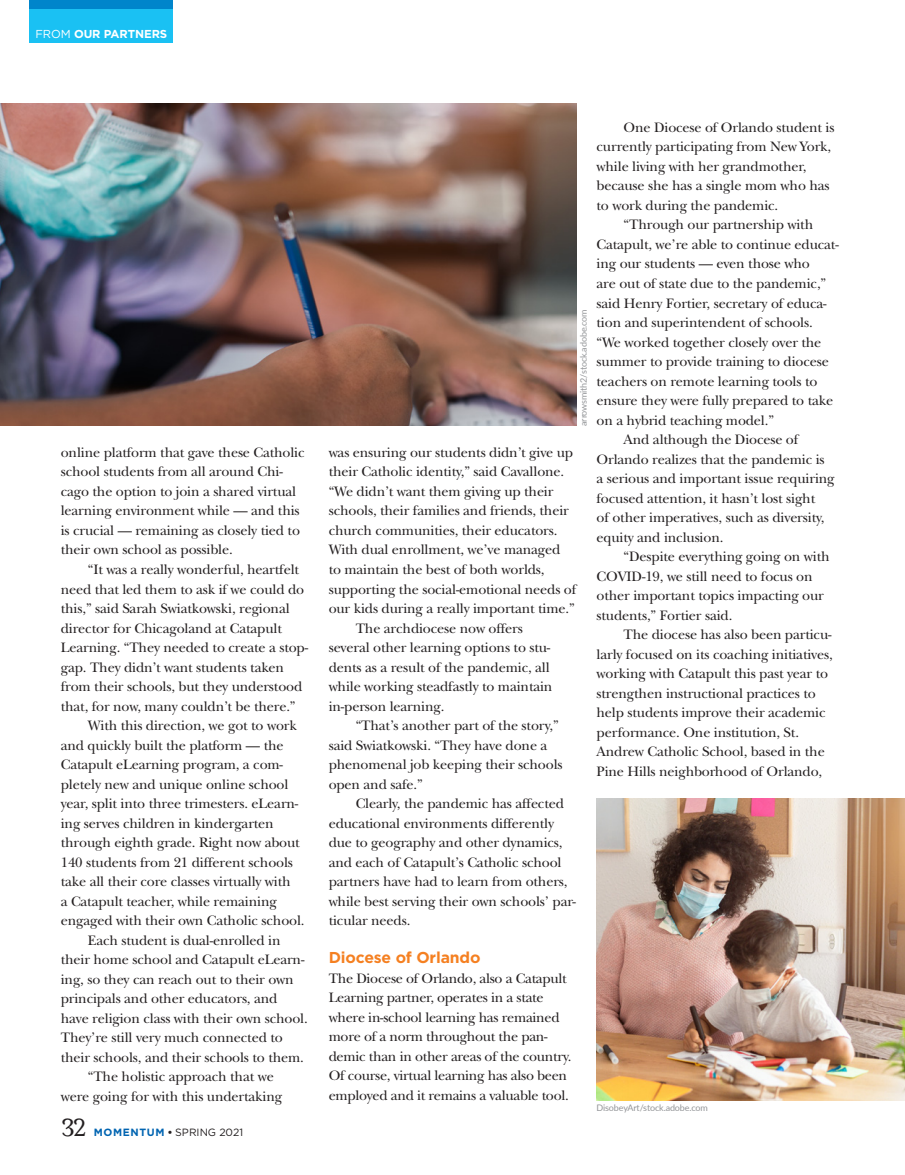
<style>
.page{position:relative;width:905px;height:1175px;background:#fff}
.page>*{position:absolute;margin:0;border:0;box-sizing:border-box;transform-origin:0 0}
.t1{font:28.5px "Mrs Eaves Small Caps OT";color:#231f20}
.Feature_subs{font:700 15.75px "Gotham";letter-spacing:-.01em;color:#f58021}
.Body{font:14.25px/19.5px "New Baskerville";letter-spacing:-.01em;color:#231f20}
.Body_no_indent{font:14.25px/19.5px "New Baskerville";letter-spacing:-.02em;color:#231f20}
.t2{font:700 11.55px "Gotham";letter-spacing:-.01em;color:#fff}
.t3{font:10.5px "Gotham";color:#231f20}
.Credit{font:9px "Lato";letter-spacing:-.015em;color:#939598}
.s1{font-weight:400}
.s2{font-weight:700;color:#0164b1}
.s3{font-weight:700}
</style>
<div class="page">
<img style="left:0;top:104px;width:576px;height:322px">
<img style="left:596px;top:798px;width:308px;height:302px">
<div style="left:30px;top:0;width:143px;height:42px;background:#1ac1f3"></div>
<div style="left:30px;top:0;width:143px;height:8px;background:#0085cb"></div>
<p class="t2" style="left:35px;top:26px;width:133px"><span class="s1">FROM</span> OUR PARTNERS</p>
<p class="Body" style="left:61px;top:442px;width:245px">online platform that gave these Catholic school students from all around Chi&shy;cago the option to join a shared virtual learning environment while — and this is crucial — remaining as closely tied to their own school as possible.</p>
<p class="Body" style="left:61px;top:559px;width:249px;text-indent:27px">“It was a really wonderful, heartfelt need that led them to ask if we could do this,” said Sarah Swiatkowski, regional director for Chicagoland at Catapult Learning. “They needed to create a stop&shy;gap. They didn’t want students taken from their schools, but they understood that, for now, many couldn’t be there.”</p>
<p class="Body" style="left:61px;top:715px;width:245px;text-indent:27px">With this direction, we got to work and quickly built the platform — the Catapult eLearning program, a com&shy;pletely new and unique online school year, split into three trimesters. eLearn&shy;ing serves children in kindergarten through eighth grade. Right now about 140 students from 21 different schools take all their core classes virtually with<br>a Catapult teacher, while remaining engaged with their own Catholic school.</p>
<p class="Body" style="left:61px;top:930px;width:248px;text-indent:27px">Each student is dual-enrolled in their home school and Catapult eLearn&shy;ing, so they can reach out to their own principals and other educators, and have religion class with their own school.<br>They’re still very much connected to their schools, and their schools to them.</p>
<p class="Body" style="left:61px;top:1066px;width:223px;text-indent:27px">“The holistic approach that we were going for with this undertaking</p>
<h1 class="t1" style="left:61px;top:1111px;width:28px">32</h1>
<p class="t3" style="left:94px;top:1125px;width:151px"><span class="s2">MOMENTUM</span> <span class="s3">•</span> SPRING 2021</p>
<p class="Credit" style="left:577px;top:426px;width:118px;rotate:-90deg">arrowsmith2/stock.adobe.com</p>
<p class="Body" style="left:328px;top:442px;width:249px">was ensuring our students didn’t give up their Catholic identity,” said Cavallone. “We didn’t want them giving up their schools, their families and friends, their church communities, their educators.<br>With dual enrollment, we’ve managed to maintain the best of both worlds, supporting the social-emotional needs of our kids during a really important time.”</p>
<p class="Body" style="left:328px;top:618px;width:225px;text-indent:27px">The archdiocese now offers several other learning options to stu&shy;dents as a result of the pandemic, all while working steadfastly to maintain in-person learning.</p>
<p class="Body" style="left:328px;top:715px;width:235px;text-indent:27px">“That’s another part of the story,” said Swiatkowski. “They have done a phenomenal job keeping their schools open and safe.”</p>
<p class="Body" style="left:328px;top:793px;width:249px;text-indent:27px">Clearly, the pandemic has affected educational environments differently due to geography and other dynamics, and each of Catapult’s Catholic school partners have had to learn from others, while best serving their own schools’ par&shy;ticular needs.</p>
<p class="Feature_subs" style="left:328px;top:947px;width:153px">Diocese of Orlando</p>
<p class="Body_no_indent" style="left:328px;top:968px;width:244px">The Diocese of Orlando, also a Catapult Learning partner, operates in a state where in-school learning has remained more of a norm throughout the pan&shy;demic than in other areas of the country.<br>Of course, virtual learning has also been employed and it remains a valuable tool.</p>
<p class="Body" style="left:596px;top:118px;width:239px;text-indent:27px">One Diocese of Orlando student is currently participating from New York, while living with her grandmother, because she has a single mom who has to work during the pandemic.</p>
<p class="Body" style="left:596px;top:215px;width:244px;text-indent:27px">“Through our partnership with Catapult, we’re able to continue educat&shy;ing our students — even those who<br>are out of state due to the pandemic,” said Henry Fortier, secretary of educa&shy;tion and superintendent of schools. “We worked together closely over the summer to provide training to diocese teachers on remote learning tools to ensure they were fully prepared to take on a hybrid teaching model.”</p>
<p class="Body" style="left:596px;top:430px;width:239px;text-indent:27px">And although the Diocese of Orlando realizes that the pandemic is a serious and important issue requiring focused attention, it hasn’t lost sight<br>of other imperatives, such as diversity, equity and inclusion.</p>
<p class="Body" style="left:596px;top:547px;width:235px;text-indent:27px">“Despite everything going on with COVID-19, we still need to focus on other important topics impacting our students,” Fortier said.</p>
<p class="Body" style="left:596px;top:625px;width:238px;text-indent:27px">The diocese has also been particu&shy;larly focused on its coaching initiatives, working with Catapult this past year to strengthen instructional practices to help students improve their academic performance. One institution, St.<br>Andrew Catholic School, based in the Pine Hills neighborhood of Orlando,</p>
<p class="Credit" style="left:596px;top:1101px;width:113px">DisobeyArt/stock.adobe.com</p>
</div>
